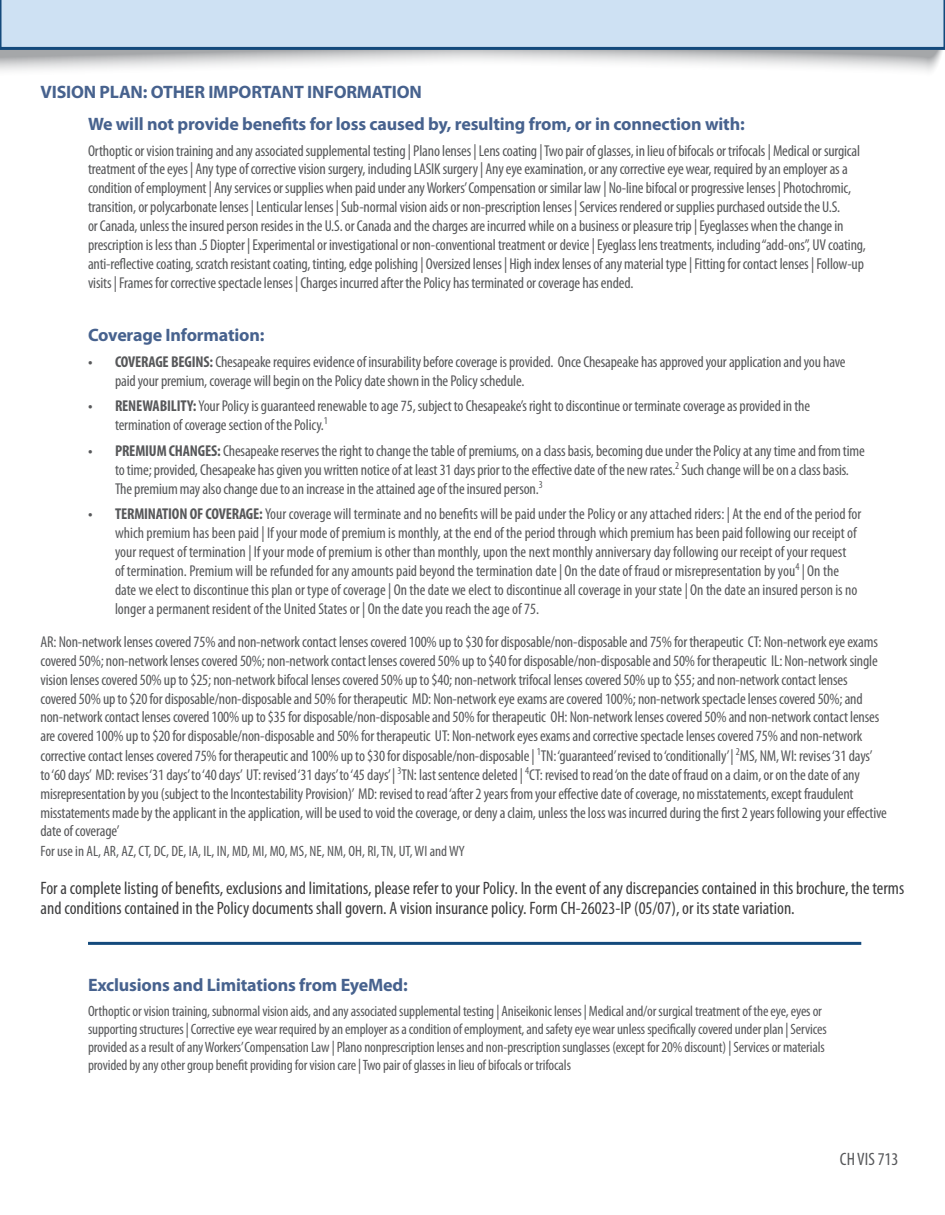
<style>
.page{position:relative;width:945px;height:1215px;background:#fff}
.page>*{position:absolute;margin:0;border:0;box-sizing:border-box;transform-origin:0 0}
.t1{font:condensed 18px/19.5px "Myriad Pro";color:#3e3e3f}
.t2{font:700 18px "Myriad Pro";letter-spacing:-.01em;color:#47628e}
.t3{font:condensed 18px "Myriad Pro";color:#57585a}
.t4{font:condensed 15.75px/18.9px "Myriad Pro";letter-spacing:-.01em;color:#57585a}
.t5{font:condensed 15px/18px "Myriad Pro";letter-spacing:-.01em;color:#57585a}
.s1{font-weight:700}
</style>
<div class="page">
<svg style="left:0;top:50px;width:943px;height:22px"></svg>
<svg style="left:0;top:0;width:945px;height:50px;background:#c2d7eb"></svg>
<hr style="left:88px;top:942px;width:773px;height:3px;background:#144a7c">
<p class="t2" style="left:40px;top:80px;width:383px">VISION PLAN: OTHER IMPORTANT INFORMATION</p>
<p class="t2" style="left:88px;top:112px;width:658px">We will not provide benefits for loss caused by, resulting from, or in connection with:</p>
<p class="t4" style="left:88px;top:141px;width:779px">Orthoptic or vision training and any associated supplemental testing | Plano lenses | Lens coating | Two pair of glasses, in lieu of bifocals or trifocals | Medical or surgical treatment of the eyes | Any type of corrective vision surgery, including LASIK surgery | Any eye examination, or any corrective eye wear, required by an employer as a condition of employment | Any services or supplies when paid under any Workers’ Compensation or similar law | No-line bifocal or progressive lenses | Photochromic, transition, or polycarbonate lenses | Lenticular lenses | Sub-normal vision aids or non-prescription lenses | Services rendered or supplies purchased outside the U.S.<br>or Canada, unless the insured person resides in the U.S. or Canada and the charges are incurred while on a business or pleasure trip | Eyeglasses when the change in prescription is less than .5 Diopter | Experimental or investigational or non-conventional treatment or device | Eyeglass lens treatments, including “add-ons”, UV coating, anti-reflective coating, scratch resistant coating, tinting, edge polishing | Oversized lenses | High index lenses of any material type | Fitting for contact lenses | Follow-up visits | Frames for corrective spectacle lenses | Charges incurred after the Policy has terminated or coverage has ended.</p>
<p class="t2" style="left:88px;top:323px;width:178px">Coverage Information:</p>
<p class="t4" style="left:115px;top:352px;width:732px;text-indent:-27px"><span class="s1">• COVERAGE BEGINS:</span> Chesapeake requires evidence of insurability before coverage is provided. Once Chesapeake has approved your application and you have paid your premium, coverage will begin on the Policy date shown in the Policy schedule.</p>
<p class="t4" style="left:115px;top:396px;width:697px;text-indent:-27px"><span class="s1">• RENEWABILITY:</span> Your Policy is guaranteed renewable to age 75, subject to Chesapeake’s right to discontinue or terminate coverage as provided in the termination of coverage section of the Policy.<sup>1</sup></p>
<p class="t4" style="left:115px;top:441px;width:751px;text-indent:-27px"><span class="s1">• PREMIUM CHANGES:</span> Chesapeake reserves the right to change the table of premiums, on a class basis, becoming due under the Policy at any time and from time to time; provided, Chesapeake has given you written notice of at least 31 days prior to the effective date of the new rates.<sup>2</sup> Such change will be on a class basis.<br>The premium may also change due to an increase in the attained age of the insured person.<sup>3</sup></p>
<p class="t4" style="left:115px;top:504px;width:748px;text-indent:-27px"><span class="s1">• TERMINATION OF COVERAGE:</span> Your coverage will terminate and no benefits will be paid under the Policy or any attached riders: | At the end of the period for which premium has been paid | If your mode of premium is monthly, at the end of the period through which premium has been paid following our receipt of your request of termination | If your mode of premium is other than monthly, upon the next monthly anniversary day following our receipt of your request<br>of termination. Premium will be refunded for any amounts paid beyond the termination date | On the date of fraud or misrepresentation by you<sup>4</sup> | On the date we elect to discontinue this plan or type of coverage | On the date we elect to discontinue all coverage in your state | On the date an insured person is no longer a permanent resident of the United States or | On the date you reach the age of 75.</p>
<p class="t4" style="left:40px;top:632px;width:848px">AR: Non-network lenses covered 75% and non-network contact lenses covered 100% up to $30 for disposable/non-disposable and 75% for therapeutic CT: Non-network eye exams covered 50%; non-network lenses covered 50%; non-network contact lenses covered 50% up to $40 for disposable/non-disposable and 50% for therapeutic IL: Non-network single vision lenses covered 50% up to $25; non-network bifocal lenses covered 50% up to $40; non-network trifocal lenses covered 50% up to $55; and non-network contact lenses covered 50% up to $20 for disposable/non-disposable and 50% for therapeutic MD: Non-network eye exams are covered 100%; non-network spectacle lenses covered 50%; and non-network contact lenses covered 100% up to $35 for disposable/non-disposable and 50% for therapeutic OH: Non-network lenses covered 50% and non-network contact lenses are covered 100% up to $20 for disposable/non-disposable and 50% for therapeutic UT: Non-network eyes exams and corrective spectacle lenses covered 75% and non-network corrective contact lenses covered 75% for therapeutic and 100% up to $30 for disposable/non-disposable| <sup>1</sup>TN: ‘guaranteed’ revised to ‘conditionally’ | <sup>2</sup>MS, NM, WI: revises ‘31 days’<br>to ‘60 days’ MD: revises ‘31 days’ to ‘40 days’ UT: revised ‘31 days’ to ‘45 days’ | <sup>3</sup>TN: last sentence deleted | <sup>4</sup>CT: revised to read ‘on the date of fraud on a claim, or on the date of any misrepresentation by you (subject to the Incontestability Provision)’ MD: revised to read ‘after 2 years from your effective date of coverage, no misstatements, except fraudulent misstatements made by the applicant in the application, will be used to void the coverage, or deny a claim, unless the loss was incurred during the first 2 years following your effective date of coverage’</p>
<p class="t5" style="left:40px;top:842px;width:426px">For use in AL, AR, AZ, CT, DC, DE, IA, IL, IN, MD, MI, MO, MS, NE, NM, OH, RI, TN, UT, WI and WY</p>
<p class="t1" style="left:40px;top:878px;width:865px">For a complete listing of benefits, exclusions and limitations, please refer to your Policy. In the event of any discrepancies contained in this brochure, the terms and conditions contained in the Policy documents shall govern. A vision insurance policy. Form CH-26023-IP (05/07), or its state variation.</p>
<p class="t2" style="left:88px;top:973px;width:321px">Exclusions and Limitations from EyeMed:</p>
<p class="t5" style="left:88px;top:1002px;width:740px">Orthoptic or vision training, subnormal vision aids, and any associated supplemental testing | Aniseikonic lenses | Medical and/or surgical treatment of the eye, eyes or supporting structures | Corrective eye wear required by an employer as a condition of employment, and safety eye wear unless specifically covered under plan | Services provided as a result of any Workers’ Compensation Law | Plano nonprescription lenses and non-prescription sunglasses (except for 20% discount) | Services or materials provided by any other group benefit providing for vision care | Two pair of glasses in lieu of bifocals or trifocals</p>
<p class="t3" style="left:840px;top:1148px;width:60px">CH VIS 713</p>
</div>
